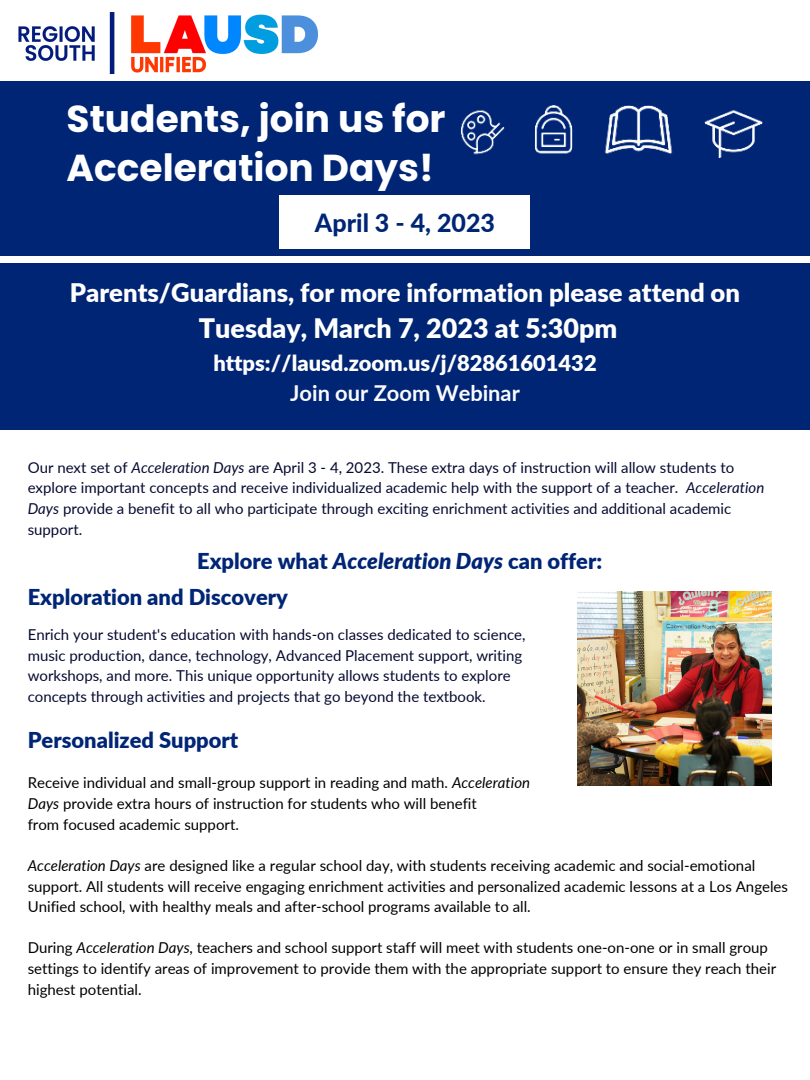
<style>
.page{position:relative;width:810px;height:1080px;background:#fff}
.page>*{position:absolute;margin:0;border:0;box-sizing:border-box;transform-origin:0 0}
.t1{font:700 37.5px/48.8px "Poppins";color:#fff}
.t2{font:900 26.88px "Lato";color:#fff}
.t3{font:900 25.62px "Lato";color:#fff}
.t4{font:800 25px "Lato";color:#002575}
.t5{font:900 21.88px/36.1px "Lato";color:#002575}
.t6{font:900 21.88px "Lato";color:#fff}
.t7{font:700 21.88px "Lato";color:#f9fafd}
.t8{font:15px/20.6px "Lato";color:#000}
.t9{font:15px/20.6px "Lato";color:#050a30}
.s1{font-style:italic}
</style>
<div class="page">
<div style="left:0;top:264px;width:810px;height:166px;background:#002575"></div>
<div style="left:0;top:81px;width:810px;height:175px;background:#002575"></div>
<div style="left:279px;top:196px;width:251px;height:53px;background:#fff"></div>
<img style="left:460px;top:105px;width:303px;height:53px">
<img style="left:578px;top:592px;width:194px;height:194px">
<img style="left:18px;top:13px;width:300px;height:60px">
<h1 class="t1" style="left:67px;top:95px;width:380px">Students, join us for<br>Acceleration Days!</h1>
<h3 class="t4" style="left:315px;top:208px;width:182px">April 3 - 4, 2023</h3>
<h3 class="t3" style="left:70px;top:277px;width:672px">Parents/Guardians, for more information please attend on</h3>
<h2 class="t2" style="left:199px;top:312px;width:420px">Tuesday, March 7, 2023 at 5:30pm</h2>
<h3 class="t6" style="left:213px;top:349px;width:385px">https://lausd.zoom.us/j/82861601432</h3>
<h3 class="t7" style="left:290px;top:380px;width:231px">Join our Zoom Webinar</h3>
<p class="t9" style="left:28px;top:457px;width:738px">Our next set of <span class="s1">Acceleration Days</span> are April 3 - 4, 2023. These extra days of instruction will allow students to explore important concepts and receive individualized academic help with the support of a teacher. <span class="s1">Acceleration Days</span> provide a benefit to all who participate through exciting enrichment activities and additional academic support.</p>
<h3 class="t5" style="left:28px;top:542px;width:576px;text-indent:169px">Explore what <span class="s1">Acceleration Days</span> can offer:<br>Exploration and Discovery</h3>
<p class="t9" style="left:28px;top:624px;width:499px">Enrich your student's education with hands-on classes dedicated to science, music production, dance, technology, Advanced Placement support, writing workshops, and more. This unique opportunity allows students to explore concepts through activities and projects that go beyond the textbook.</p>
<h3 class="t5" style="left:28px;top:722px;width:212px">Personalized Support</h3>
<p class="t8" style="left:28px;top:772px;width:504px">Receive individual and small-group support in reading and math. <span class="s1">Acceleration<br>Days</span> provide extra hours of instruction for students who will benefit<br>from focused academic support.</p>
<p class="t8" style="left:28px;top:855px;width:762px"><span class="s1">Acceleration Days</span> are designed like a regular school day, with students receiving academic and social-emotional support. All students will receive engaging enrichment activities and personalized academic lessons at a Los Angeles<br>Unified school, with healthy meals and after-school programs available to all.</p>
<p class="t8" style="left:28px;top:937px;width:750px">During <span class="s1">Acceleration Days</span>, teachers and school support staff will meet with students one-on-one or in small group settings to identify areas of improvement to provide them with the appropriate support to ensure they reach their highest potential.</p>
</div>
